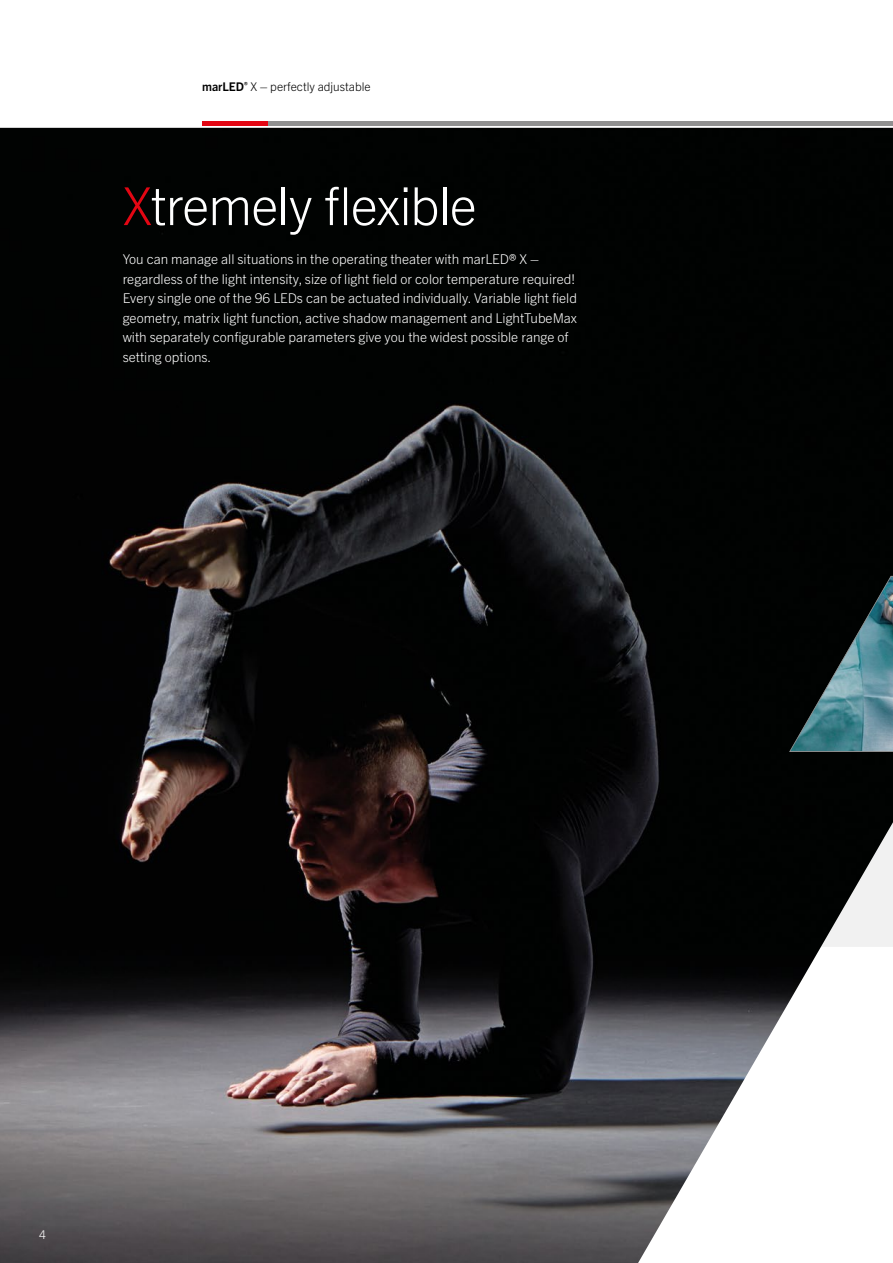
<style>
.page{position:relative;width:893px;height:1263px;background:#fff}
.page>*{position:absolute;margin:0;border:0;box-sizing:border-box;transform-origin:0 0}
.t1{font:300 52.5px "Trade Gothic Next LT Pro";letter-spacing:-.02em;color:#fff}
.t2{font:300 13.5px/19.5px "Trade Gothic Next LT Pro";color:#fff}
.t3{font:300 12px "Trade Gothic Next LT Pro";color:#000}
.t4{font:300 12px "Trade Gothic Next LT Pro";color:#fff}
.s1{font-weight:700}
.s2{color:#e30613}
</style>
<div class="page">
<img style="left:0;top:128px;width:893px;height:1135px">
<svg style="left:789px;top:576px;width:104px;height:176px;background:#2d484d"></svg>
<hr style="left:268px;top:122px;width:625px;height:4px;background:#909090">
<hr style="left:202px;top:122px;width:66px;height:4px;background:#e30613">
<p class="t3" style="left:202px;top:79px;width:170px"><span class="s1">marLED</span><sup>®</sup> X – perfectly adjustable</p>
<h1 class="t1" style="left:123px;top:169px;width:356px"><span class="s2">X</span>tremely flexible</h1>
<p class="t2" style="left:123px;top:249px;width:456px">You can manage all situations in the operating theater with marLED® X – regardless of the light intensity, size of light field or color temperature required!<br>Every single one of the 96 LEDs can be actuated individually. Variable light field geometry, matrix light function, active shadow management and LightTubeMax with separately configurable parameters give you the widest possible range of setting options.</p>
<p class="t4" style="left:39px;top:1226px;width:8px">4</p>
</div>
